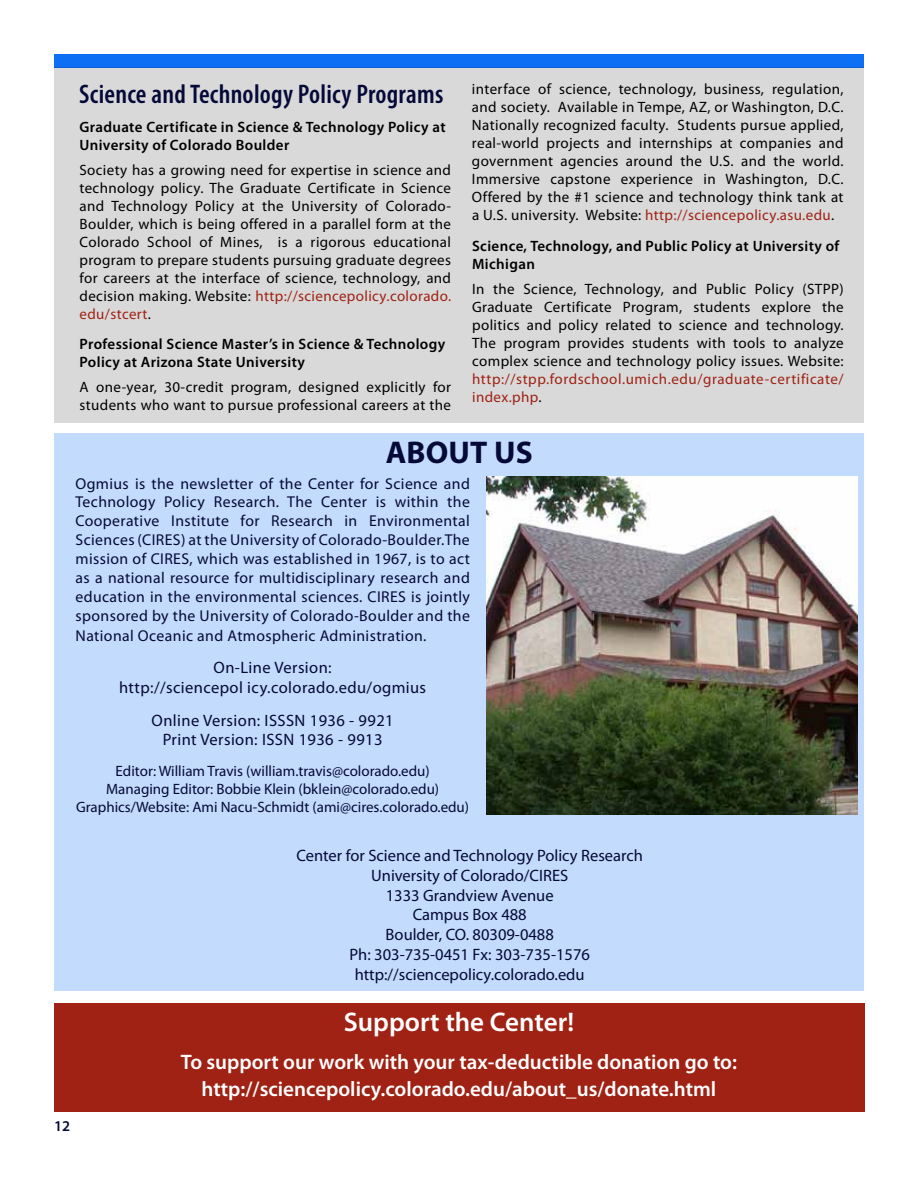
<style>
.page{position:relative;width:918px;height:1188px;background:#fff}
.page>*{position:absolute;margin:0;border:0;box-sizing:border-box;transform-origin:0 0}
.t1{font:700 31.5px "Myriad Pro";letter-spacing:.005em;color:#050938}
.t2{font:600 27px "Myriad Pro";color:#fff}
.t3{font:600 21px/27px "Myriad Pro";color:#fff;text-align:center}
.t4{font:16.5px/19.8px "Myriad Pro";color:#050938;text-align:center}
.t5{font:16.5px/19.8px "Myriad Pro";letter-spacing:.025em;color:#050938;text-align:center}
.t6{font:15.75px/19px "Myriad Pro";letter-spacing:.025em;color:#050938;text-align:justify}
.t7{font:15px/18px "Myriad Pro";letter-spacing:.025em;color:#000;text-align:justify}
.t8{font:600 15px/18px "Myriad Pro";letter-spacing:.025em;color:#000}
.t9{font:15px/18px "Myriad Pro";color:#050938;text-align:center}
.t10{font:15px/18px "Myriad Pro";letter-spacing:.04em;color:#9f2214}
.t11{font:600 15px "Myriad Pro";color:#050938}
.s1{font-weight:600;font-stretch:condensed;font-size:27px;color:#050938}
.s2{color:#9f2214}
.s3{color:#000}
</style>
<div class="page">
<div style="left:54px;top:1003px;width:810px;height:108px;background:#9f2214"></div>
<div style="left:54px;top:433px;width:810px;height:558px;background:#c3dbfc"></div>
<div style="left:54px;top:54px;width:810px;height:13px;background:#0d6ff4"></div>
<div style="left:54px;top:67px;width:810px;height:356px;background:#d9d9d9"></div>
<img style="left:487px;top:477px;width:371px;height:337px">
<p class="t7" style="left:472px;top:80px;width:373px;text-indent:-393px"><span class="s1">Science and Technology Policy Programs</span> interface of science, technology, business, regulation, and society. Available in Tempe, AZ, or Washington, D.C.<br>Nationally recognized faculty. Students pursue applied, real-world projects and internships at companies and government agencies around the U.S. and the world.<br>Immersive capstone experience in Washington, D.C.<br>Offered by the #1 science and technology think tank at a U.S. university. Website: <span class="s2">http://sciencepolicy.asu.edu</span>.</p>
<p class="t8" style="left:472px;top:236px;width:369px">Science, Technology, and Public Policy at University of<br>Michigan</p>
<p class="t7" style="left:472px;top:279px;width:373px">In the Science, Technology, and Public Policy (STPP)<br>Graduate Certificate Program, students explore the politics and policy related to science and technology.<br>The program provides students with tools to analyze complex science and technology policy issues. Website:</p>
<p class="t10" style="left:472px;top:369px;width:373px">http://stpp.fordschool.umich.edu/graduate-certificate/ index.php<span class="s3">.</span></p>
<p class="t8" style="left:79px;top:117px;width:368px">Graduate Certificate in Science &amp; Technology Policy at<br>University of Colorado Boulder</p>
<p class="t7" style="left:79px;top:160px;width:373px">Society has a growing need for expertise in science and technology policy. The Graduate Certificate in Science and Technology Policy at the University of Colorado-Boulder, which is being offered in a parallel form at the Colorado School of Mines, is a rigorous educational program to prepare students pursuing graduate degrees for careers at the interface of science, technology, and decision making. Website: <span class="s2">http://sciencepolicy.colorado. edu/stcert</span>.</p>
<p class="t8" style="left:80px;top:335px;width:367px">Professional Science Master’s in Science &amp; Technology<br>Policy at Arizona State University</p>
<p class="t7" style="left:80px;top:378px;width:373px">A one-year, 30-credit program, designed explicitly for students who want to pursue professional careers at the</p>
<h1 class="t1" style="left:386px;top:432px;width:148px">ABOUT US</h1>
<p class="t6" style="left:75px;top:474px;width:396px">Ogmius is the newsletter of the Center for Science and Technology Policy Research. The Center is within the Cooperative Institute for Research in Environmental Sciences (CIRES) at the University of Colorado-Boulder.The mission of CIRES, which was established in 1967, is to act as a national resource for multidisciplinary research and education in the environmental sciences. CIRES is jointly sponsored by the University of Colorado-Boulder and the National Oceanic and Atmospheric Administration.</p>
<p class="t5" style="left:119px;top:658px;width:309px">On-Line Version:<br>http://sciencepol icy.colorado.edu/ogmius</p>
<p class="t5" style="left:152px;top:710px;width:244px">Online Version: ISSSN 1936 - 9921<br>Print Version: ISSN 1936 - 9913</p>
<p class="t9" style="left:76px;top:762px;width:395px">Editor: William Travis (william.travis@colorado.edu)<br>Managing Editor: Bobbie Klein (bklein@colorado.edu)<br>Graphics/Website: Ami Nacu-Schmidt (ami@cires.colorado.edu)</p>
<p class="t4" style="left:297px;top:845px;width:348px">Center for Science and Technology Policy Research<br>University of Colorado/CIRES<br>1333 Grandview Avenue<br>Campus Box 488<br>Boulder, CO. 80309-0488<br>Ph: 303-735-0451 Fx: 303-735-1576 http://sciencepolicy.colorado.edu</p>
<p class="t11" style="left:54px;top:1116px;width:18px">12</p>
<h2 class="t2" style="left:344px;top:1005px;width:232px">Support the Center!</h2>
<h3 class="t3" style="left:181px;top:1048px;width:558px">To support our work with your tax-deductible donation go to: http://sciencepolicy.colorado.edu/about_us/donate.html</h3>
</div>
